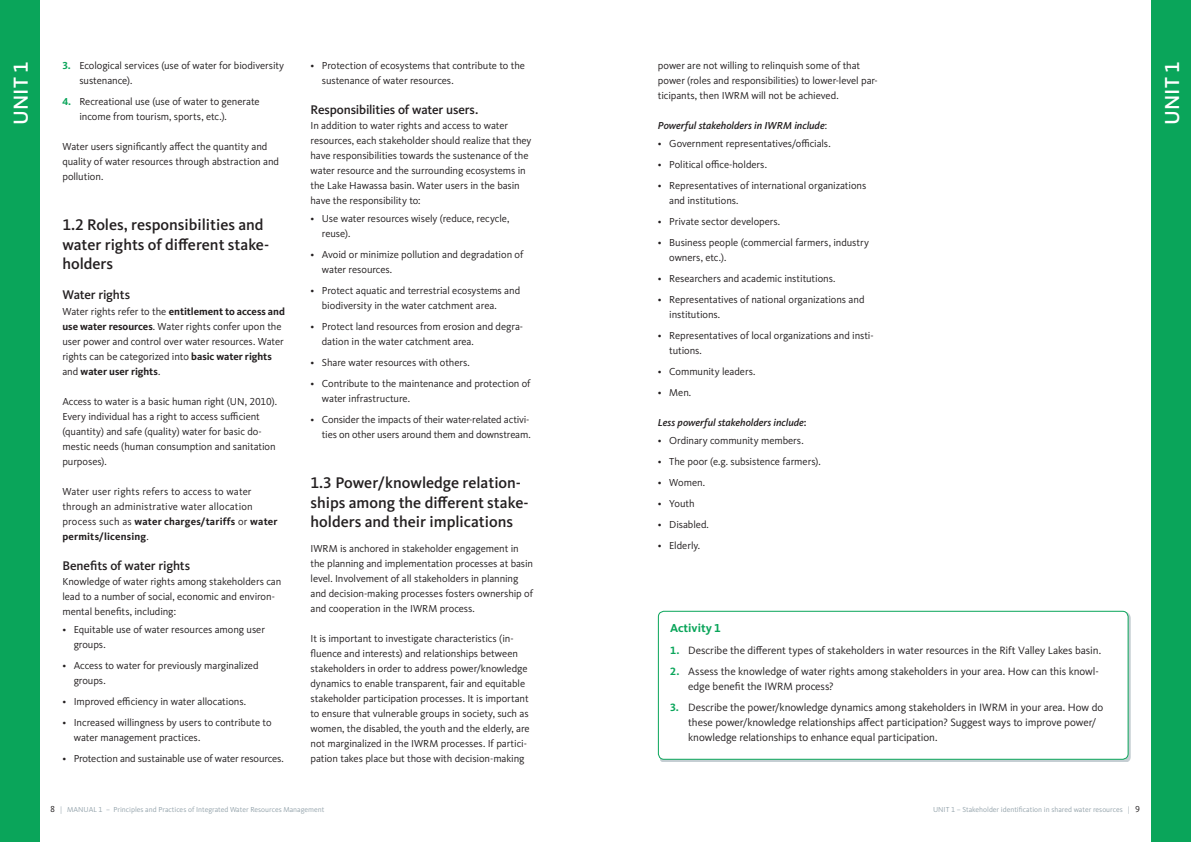
<style>
.page{position:relative;width:1191px;height:842px;background:#fff}
.page>*{position:absolute;margin:0;border:0;box-sizing:border-box;transform-origin:0 0}
.Rubrik_1{font:500 21px "Kievit OT";color:#fff}
.Rubrik_2{font:500 16px/19.2px "Kievit OT";color:#231f20}
.Rubrik_3{font:500 13px "Kievit OT";letter-spacing:-.01em;color:#231f20}
.Rubrik_2-2{font:700 12px "Kievit OT";color:#0aa55a}
.Nummerlista_m_luft_ö{font:11px/15px "Kievit OT";letter-spacing:-.01em;color:#231f20}
.Brödtext_m_luft_över{font:10.5px/15px "Kievit OT";letter-spacing:-.01em;color:#231f20}
.Brödtext_utan_luft_ö{font:10.5px/15px "Kievit OT";letter-spacing:-.01em;color:#231f20}
.Brödtext_m_luft_över-2{font:10.5px/15px "Kievit OT";letter-spacing:.01em;color:#231f20}
.Nummerlista_m_luft_ö-2{font:10.5px/15px "Kievit OT";letter-spacing:-.01em;color:#231f20}
.Brödtext_m_luft_över-3{font:italic 500 10.5px "Kievit OT";color:#231f20}
.Text_längst_ner_i_ma{font:7.5px "Kievit OT";color:#95a4ac}
.s1{font-weight:700;color:#0aa55a}
.s2{font-weight:700}
.s3{font-weight:400;font-style:normal}
.s4{font-style:normal}
.s5{font-size:9px;color:#231f20}
</style>
<div class="page">
<div style="left:0;top:0;width:40px;height:842px;background:#0aa55a"></div>
<div style="left:1151px;top:0;width:40px;height:842px;background:#0aa55a"></div>
<div style="left:658px;top:611px;width:470px;height:149px;border:1px solid #0aa55a;border-radius:6px"></div>
<p class="Nummerlista_m_luft_ö-2" style="left:79px;top:58px;width:206px;text-indent:-17px"><span class="s1">3.</span> Ecological services (use of water for biodiversity sustenance).</p>
<p class="Nummerlista_m_luft_ö-2" style="left:79px;top:94px;width:182px;text-indent:-17px"><span class="s1">4.</span> Recreational use (use of water to generate income from tourism, sports, etc.).</p>
<p class="Brödtext_m_luft_över" style="left:62px;top:139px;width:218px">Water users significantly affect the quantity and quality of water resources through abstraction and pollution.</p>
<p class="Rubrik_2" style="left:62px;top:216px;width:208px">1.2 Roles, responsibilities and water rights of different stake&shy;holders</p>
<p class="Rubrik_3" style="left:62px;top:287px;width:69px">Water rights</p>
<p class="Brödtext_utan_luft_ö" style="left:62px;top:304px;width:224px">Water rights refer to the <span class="s2">entitlement to access and use water resources</span>. Water rights confer upon the user power and control over water resources. Water rights can be categorized into <span class="s2">basic water rights </span>and <span class="s2">water user rights</span>.</p>
<p class="Brödtext_m_luft_över" style="left:62px;top:394px;width:216px">Access to water is a basic human right (UN, 2010).<br>Every individual has a right to access sufficient (quantity) and safe (quality) water for basic do&shy;mestic needs (human consumption and sanitation purposes).</p>
<p class="Brödtext_m_luft_över-2" style="left:62px;top:484px;width:217px">Water user rights refers to access to water through an administrative water allocation process such as <span class="s2">water charges/tariffs</span> or <span class="s2">water permits/licensing</span>.</p>
<p class="Rubrik_3" style="left:62px;top:558px;width:129px">Benefits of water rights</p>
<p class="Brödtext_utan_luft_ö" style="left:62px;top:574px;width:220px">Knowledge of water rights among stakeholders can lead to a number of social, economic and environ&shy;mental benefits, including:</p>
<p class="Brödtext_m_luft_över" style="left:74px;top:622px;width:193px;text-indent:-11px">• Equitable use of water resources among user groups.</p>
<p class="Brödtext_m_luft_över" style="left:74px;top:658px;width:186px;text-indent:-11px">• Access to water for previously marginalized groups.</p>
<p class="Brödtext_m_luft_över" style="left:62px;top:694px;width:185px">• Improved efficiency in water allocations.</p>
<p class="Brödtext_m_luft_över" style="left:74px;top:715px;width:199px;text-indent:-11px">• Increased willingness by users to contribute to water management practices.</p>
<p class="Brödtext_m_luft_över" style="left:62px;top:751px;width:223px">• Protection and sustainable use of water resources.</p>
<p class="Brödtext_m_luft_över" style="left:322px;top:58px;width:205px;text-indent:-11px">• Protection of ecosystems that contribute to the sustenance of water resources.</p>
<p class="Rubrik_3" style="left:310px;top:102px;width:169px">Responsibilities of water users.</p>
<p class="Brödtext_utan_luft_ö" style="left:310px;top:118px;width:222px">In addition to water rights and access to water resources, each stakeholder should realize that they have responsibilities towards the sustenance of the water resource and the surrounding ecosystems in the Lake Hawassa basin. Water users in the basin have the responsibility to:</p>
<p class="Brödtext_m_luft_över" style="left:322px;top:211px;width:189px;text-indent:-11px">• Use water resources wisely (reduce, recycle, reuse).</p>
<p class="Brödtext_m_luft_över" style="left:322px;top:247px;width:203px;text-indent:-11px">• Avoid or minimize pollution and degradation of water resources.</p>
<p class="Brödtext_m_luft_över" style="left:322px;top:283px;width:200px;text-indent:-11px">• Protect aquatic and terrestrial ecosystems and biodiversity in the water catchment area.</p>
<p class="Brödtext_m_luft_över" style="left:322px;top:319px;width:203px;text-indent:-11px">• Protect land resources from erosion and degra&shy;dation in the water catchment area.</p>
<p class="Brödtext_m_luft_över" style="left:310px;top:355px;width:161px">• Share water resources with others.</p>
<p class="Brödtext_m_luft_över" style="left:322px;top:376px;width:210px;text-indent:-11px">• Contribute to the maintenance and protection of water infrastructure.</p>
<p class="Brödtext_m_luft_över" style="left:310px;top:412px;width:222px;text-align:right">• Consider the impacts of their water-related activi&shy;ties on other users around them and downstream.</p>
<p class="Rubrik_2" style="left:310px;top:474px;width:219px">1.3 Power/knowledge relation&shy;ships among the different stake&shy;holders and their implications</p>
<p class="Brödtext_m_luft_över" style="left:310px;top:541px;width:224px">IWRM is anchored in stakeholder engagement in the planning and implementation processes at basin level. Involvement of all stakeholders in planning and decision-making processes fosters ownership of and cooperation in the IWRM process.</p>
<p class="Brödtext_m_luft_över" style="left:310px;top:631px;width:221px">It is important to investigate characteristics (in&shy;fluence and interests) and relationships between stakeholders in order to address power/knowledge dynamics to enable transparent, fair and equitable stakeholder participation processes. It is important to ensure that vulnerable groups in society, such as women, the disabled, the youth and the elderly, are not marginalized in the IWRM processes. If partici&shy;pation takes place but those with decision-making</p>
<p class="Brödtext_m_luft_över" style="left:658px;top:58px;width:221px">power are not willing to relinquish some of that power (roles and responsibilities) to lower-level par&shy;ticipants, then IWRM will not be achieved.</p>
<p class="Brödtext_m_luft_över-3" style="left:658px;top:119px;width:171px">Powerful stakeholders in IWRM include<span class="s3">:</span></p>
<p class="Brödtext_m_luft_över" style="left:658px;top:136px;width:174px">• Government representatives/officials.</p>
<p class="Brödtext_m_luft_över" style="left:658px;top:157px;width:111px">• Political office-holders.</p>
<p class="Brödtext_m_luft_över" style="left:669px;top:178px;width:199px;text-indent:-11px">• Representatives of international organizations and institutions.</p>
<p class="Brödtext_m_luft_över" style="left:658px;top:214px;width:124px">• Private sector developers.</p>
<p class="Brödtext_m_luft_över" style="left:669px;top:235px;width:201px;text-indent:-11px">• Business people (commercial farmers, industry owners, etc.).</p>
<p class="Brödtext_m_luft_över" style="left:658px;top:271px;width:179px">• Researchers and academic institutions.</p>
<p class="Brödtext_m_luft_över" style="left:669px;top:292px;width:197px;text-indent:-11px">• Representatives of national organizations and institutions.</p>
<p class="Brödtext_m_luft_över" style="left:669px;top:328px;width:206px;text-indent:-11px">• Representatives of local organizations and insti&shy;tutions.</p>
<p class="Brödtext_m_luft_över" style="left:658px;top:364px;width:99px">• Community leaders.</p>
<p class="Brödtext_m_luft_över" style="left:658px;top:385px;width:35px">• Men.</p>
<p class="Brödtext_m_luft_över-3" style="left:658px;top:416px;width:150px">Less powerful stakeholders include<span class="s4">:</span></p>
<p class="Brödtext_m_luft_över" style="left:658px;top:433px;width:147px">• Ordinary community members.</p>
<p class="Brödtext_m_luft_över" style="left:658px;top:454px;width:164px">• The poor (e.g. subsistence farmers).</p>
<p class="Brödtext_m_luft_över" style="left:658px;top:475px;width:49px">• Women.</p>
<p class="Brödtext_m_luft_över" style="left:658px;top:496px;width:38px">• Youth</p>
<p class="Brödtext_m_luft_över" style="left:658px;top:517px;width:53px">• Disabled.</p>
<p class="Brödtext_m_luft_över" style="left:658px;top:538px;width:44px">• Elderly.</p>
<p class="Rubrik_1" style="left:9px;top:125px;width:65px;rotate:-90deg">UNIT 1</p>
<p class="Rubrik_1" style="left:1160px;top:125px;width:65px;rotate:-90deg">UNIT 1</p>
<p class="Rubrik_2-2" style="left:670px;top:621px;width:52px">Activity 1</p>
<p class="Nummerlista_m_luft_ö" style="left:670px;top:643px;width:432px"><span class="s1">1.</span> Describe the different types of stakeholders in water resources in the Rift Valley Lakes basin.</p>
<p class="Nummerlista_m_luft_ö" style="left:688px;top:664px;width:412px;text-indent:-18px"><span class="s1">2.</span> Assess the knowledge of water rights among stakeholders in your area. How can this knowl&shy;edge benefit the IWRM process?</p>
<p class="Nummerlista_m_luft_ö" style="left:688px;top:700px;width:416px;text-indent:-18px"><span class="s1">3.</span> Describe the power/knowledge dynamics among stakeholders in IWRM in your area. How do these power/knowledge relationships affect participation? Suggest ways to improve power/ knowledge relationships to enhance equal participation.</p>
<p class="Text_längst_ner_i_ma" style="left:51px;top:805px;width:275px"><span class="s5">8</span> | MANUAL 1 – Principles and Practices of Integrated Water Resources Management</p>
<p class="Text_längst_ner_i_ma" style="left:933px;top:805px;width:208px">UNIT 1 – Stakeholder identification in shared water resources | <span class="s5">9</span></p>
</div>
